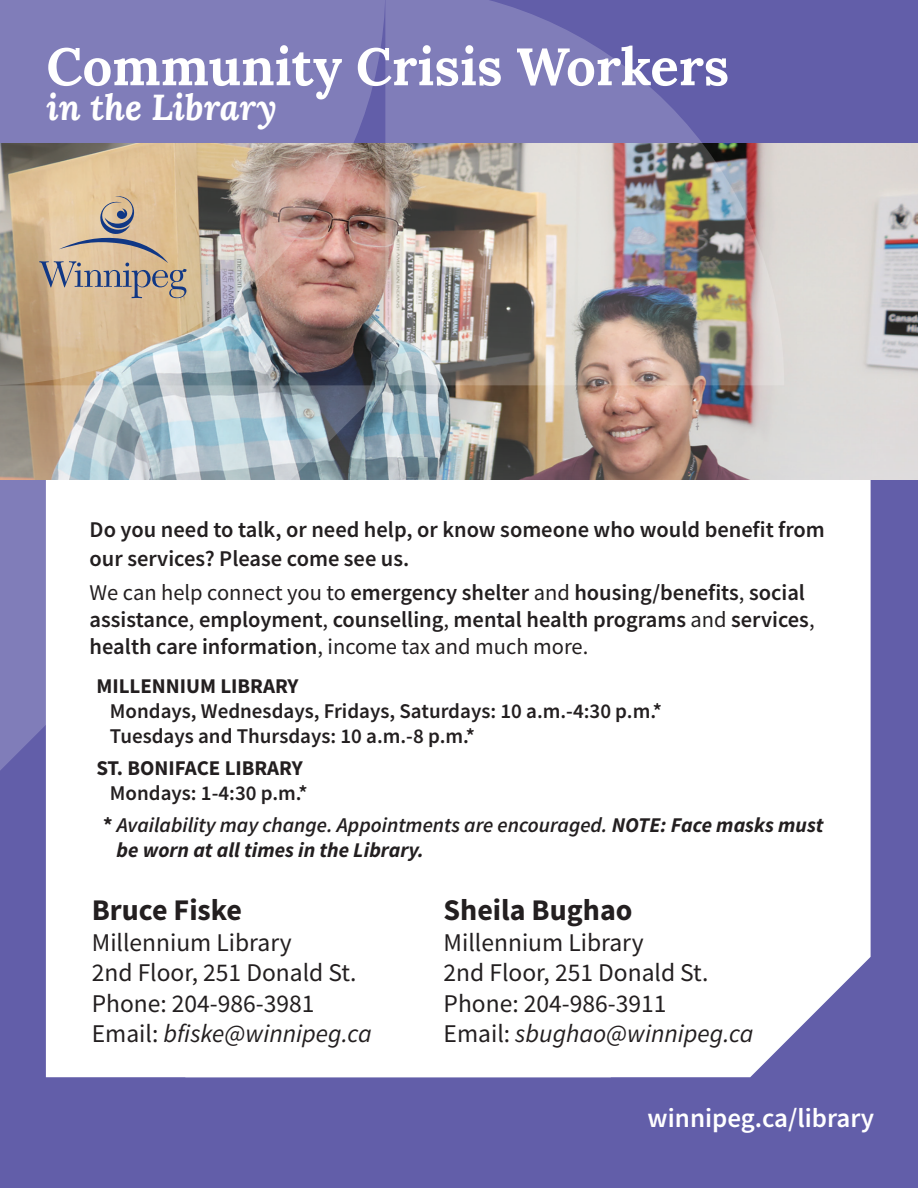
<style>
.page{position:relative;width:918px;height:1188px;background:#fff}
.page>*{position:absolute;margin:0;border:0;box-sizing:border-box;transform-origin:0 0}
.Paragraph_Style_1{font:700 52.5px "Lora";color:#fff}
.Paragraph_Style_1-2{font:italic 700 36px "Lora";color:#fff}
.t1{font:700 30px "Source Sans Pro";color:#231f20}
.Paragraph_Style_1-3{font:600 27px "Source Sans Pro";color:#fff}
.t2{font:25.5px "Source Sans Pro";color:#231f20}
.t3{font:italic 25.5px "Source Sans Pro";color:#231f20}
.t4{font:600 22.5px/27px "Source Sans Pro";color:#231f20}
.t5{font:600 21px "Source Sans Pro";color:#231f20}
.t6{font:italic 600 21px/25.2px "Source Sans Pro";color:#231f20}
.t7{font:700 21px "Source Sans Pro";color:#231f20}
.s1{font-weight:400}
.s2{font-weight:700;font-style:normal}
.s3{font-weight:700}
.s4{font-style:normal}
</style>
<div class="page">
<img style="left:385px;top:143px;width:533px;height:337px">
<div style="left:0;top:480px;width:918px;height:708px;background:#625ea9"></div>
<div style="left:0;top:0;width:918px;height:143px;background:#625ea9"></div>
<div style="left:46px;top:784px;width:139px;height:293px;background:#fff"></div>
<div style="left:185px;top:480px;width:686px;height:597px;background:#fff"></div>
<img style="left:0;top:0;width:385px;height:385px">
<img style="left:385px;top:0;width:399px;height:385px">
<svg style="left:0;top:385px;width:385px;height:399px;background:#dddfe6"></svg>
<svg style="left:39px;top:196px;width:147px;height:102px;background:#c6b196"></svg>
<p class="Paragraph_Style_1" style="left:46px;top:32px;width:684px">Community Crisis Workers</p>
<p class="Paragraph_Style_1-2" style="left:46px;top:83px;width:232px">in the Library</p>
<p class="t4" style="left:90px;top:515px;width:737px;line-height:28.8px">Do you need to talk, or need help, or know someone who would benefit from our services? Please come see us.</p>
<p class="t4" style="left:90px;top:579px;width:726px"><span class="s1">We can help connect you to</span> emergency shelter <span class="s1">and</span> housing/benefits<span class="s1">,</span> social assistance<span class="s1">,</span> employment<span class="s1">,</span> counselling<span class="s1">,</span> mental health programs <span class="s1">and</span> services<span class="s1">, </span>health care information<span class="s1">, income tax and much more.</span></p>
<p class="t7" style="left:96px;top:671px;width:204px">MILLENNIUM LIBRARY</p>
<p class="t5" style="left:110px;top:697px;width:554px">Mondays, Wednesdays, Fridays, Saturdays: 10 a.m.-4:30 p.m.*</p>
<p class="t5" style="left:110px;top:722px;width:367px">Tuesdays and Thursdays: 10 a.m.-8 p.m.*</p>
<p class="t7" style="left:96px;top:754px;width:208px">ST. BONIFACE LIBRARY</p>
<p class="t5" style="left:110px;top:779px;width:199px">Mondays: 1-4:30 p.m.*</p>
<p class="t6" style="left:117px;top:812px;width:709px;text-indent:-14px"><span class="s2">*</span> Availability may change. Appointments are encouraged. <span class="s3">NOTE: Face masks must be worn at all times in the Library.</span></p>
<p class="t1" style="left:92px;top:890px;width:152px">Bruce Fiske</p>
<p class="t2" style="left:92px;top:926px;width:201px">Millennium Library</p>
<p class="t2" style="left:92px;top:956px;width:266px">2nd Floor, 251 Donald St.</p>
<p class="t2" style="left:92px;top:987px;width:224px">Phone: 204-986-3981</p>
<p class="t3" style="left:92px;top:1018px;width:282px"><span class="s4">Email:</span> bfiske@winnipeg.ca</p>
<p class="t1" style="left:444px;top:890px;width:190px">Sheila Bughao</p>
<p class="t2" style="left:444px;top:926px;width:201px">Millennium Library</p>
<p class="t2" style="left:444px;top:956px;width:266px">2nd Floor, 251 Donald St.</p>
<p class="t2" style="left:444px;top:987px;width:224px">Phone: 204-986-3911</p>
<p class="t3" style="left:444px;top:1018px;width:312px"><span class="s4">Email:</span> sbughao@winnipeg.ca</p>
<p class="Paragraph_Style_1-3" style="left:648px;top:1100px;width:228px">winnipeg.ca/library</p>
</div>
